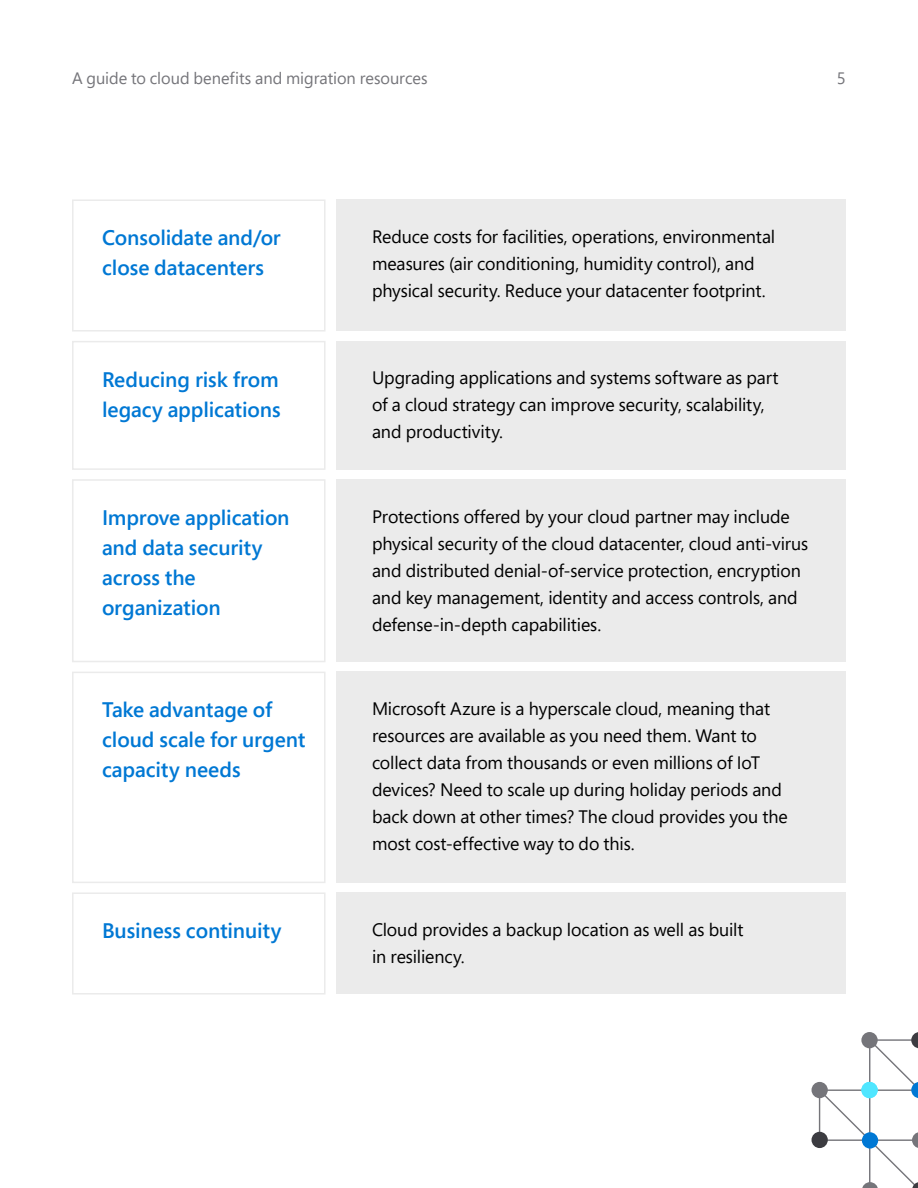
<style>
.page{position:relative;width:918px;height:1188px;background:#fff}
.page>*{position:absolute;margin:0;border:0;box-sizing:border-box;transform-origin:0 0}
.H4_14_20{font:600 21px/30px "Segoe Pro";letter-spacing:-.005em;color:#0078d4}
.Paragraph_12_18_V3{font:18px/27px "Segoe Pro";letter-spacing:-.005em;color:#000}
.t1{font:16.5px "Segoe Pro";color:#75757a}
</style>
<div class="page">
<div style="left:812px;top:1132px;width:16px;height:16px;background:#3c3c41;border-radius:50%"></div>
<div style="left:812px;top:1082px;width:16px;height:16px;background:#75757a;border-radius:50%"></div>
<svg style="left:818px;top:1032px;width:100px;height:156px"></svg>
<div style="left:72px;top:341px;width:254px;height:129px;border:2px solid #ebebeb"></div>
<div style="left:336px;top:341px;width:510px;height:129px;background:#ebebeb"></div>
<div style="left:72px;top:479px;width:254px;height:183px;border:2px solid #ebebeb"></div>
<div style="left:336px;top:479px;width:510px;height:183px;background:#ebebeb"></div>
<div style="left:72px;top:672px;width:254px;height:211px;border:2px solid #ebebeb"></div>
<div style="left:336px;top:672px;width:510px;height:211px;background:#ebebeb"></div>
<div style="left:72px;top:200px;width:254px;height:132px;border:2px solid #ebebeb"></div>
<div style="left:336px;top:200px;width:510px;height:132px;background:#ebebeb"></div>
<div style="left:72px;top:892px;width:254px;height:102px;border:2px solid #ebebeb"></div>
<div style="left:336px;top:892px;width:510px;height:102px;background:#ebebeb"></div>
<p class="t1" style="left:72px;top:67px;width:357px">A guide to cloud benefits and migration resources</p>
<p class="t1" style="left:837px;top:67px;width:10px">5</p>
<p class="H4_14_20" style="left:102px;top:222px;width:180px">Consolidate and/or close datacenters</p>
<p class="Paragraph_12_18_V3" style="left:372px;top:223px;width:405px">Reduce costs for facilities, operations, environmental measures (air conditioning, humidity control), and physical security. Reduce your datacenter footprint.</p>
<p class="H4_14_20" style="left:102px;top:364px;width:180px">Reducing risk from legacy applications</p>
<p class="Paragraph_12_18_V3" style="left:372px;top:364px;width:408px">Upgrading applications and systems software as part of a cloud strategy can improve security, scalability, and productivity.</p>
<p class="H4_14_20" style="left:102px;top:502px;width:189px">Improve application and data security across the organization</p>
<p class="Paragraph_12_18_V3" style="left:372px;top:502px;width:438px">Protections offered by your cloud partner may include physical security of the cloud datacenter, cloud anti-virus and distributed denial-of-service protection, encryption and key management, identity and access controls, and defense-in-depth capabilities.</p>
<p class="H4_14_20" style="left:102px;top:694px;width:205px">Take advantage of cloud scale for urgent capacity needs</p>
<p class="Paragraph_12_18_V3" style="left:372px;top:695px;width:417px">Microsoft Azure is a hyperscale cloud, meaning that resources are available as you need them. Want to collect data from thousands or even millions of IoT devices? Need to scale up during holiday periods and back down at other times? The cloud provides you the most cost-effective way to do this.</p>
<p class="H4_14_20" style="left:102px;top:915px;width:181px">Business continuity</p>
<p class="Paragraph_12_18_V3" style="left:372px;top:916px;width:373px">Cloud provides a backup location as well as built in resiliency.</p>
</div>
